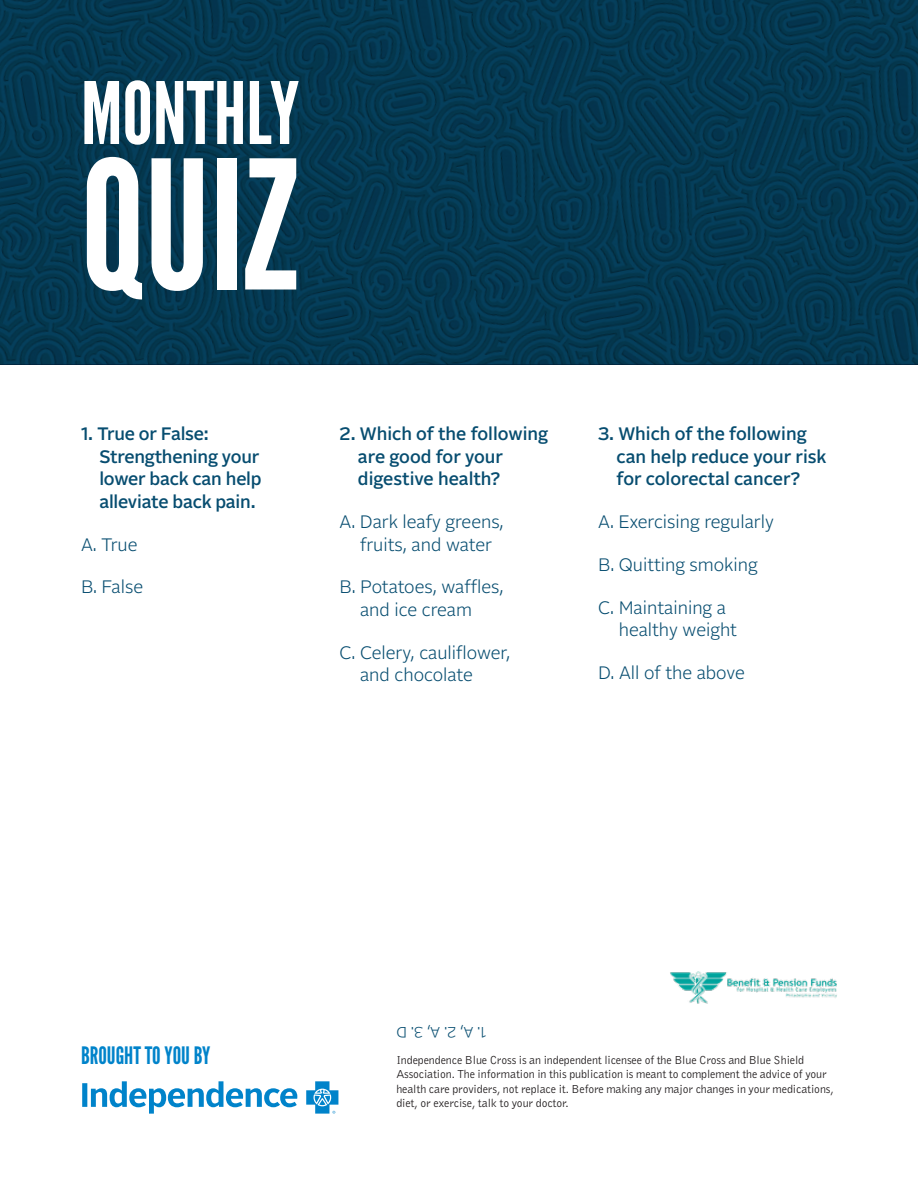
<style>
.page{position:relative;width:918px;height:1188px;background:#fff}
.page>*{position:absolute;margin:0;border:0;box-sizing:border-box;transform-origin:0 0}
.t1{font:178.5px "League Gothic";color:#fff}
.t2{font:85.8px "League Gothic";color:#fff}
.t3{font:24px "League Gothic";color:#0083ca}
.t4{font:300 18px/22.5px "Alrightv 2 Normal LP";color:#074d70}
.t5{font:500 18px/22.5px "Alrightv 2 Normal LP";letter-spacing:-.005em;color:#074d70}
.t6{font:300 15px "Alrightv 2 Normal LP";color:#074d70}
.t7{font:12px/14.4px "Bell Gothic";letter-spacing:-.01em;color:#231f20}
</style>
<div class="page">
<img style="left:0;top:0;width:918px;height:364px">
<svg style="left:82px;top:1081px;width:256px;height:33px"></svg>
<img style="left:670px;top:971px;width:167px;height:33px">
<p class="t2" style="left:81px;top:62px;width:220px">MONTHLY</p>
<p class="t1" style="left:81px;top:120px;width:219px">QUIZ</p>
<p class="t5" style="left:99px;top:422px;width:164px;text-indent:-18px">1. True or False:<br>Strengthening your lower back can help alleviate back pain.</p>
<p class="t4" style="left:81px;top:532px;width:58px">A. True</p>
<p class="t4" style="left:81px;top:575px;width:64px">B. False</p>
<p class="t5" style="left:358px;top:422px;width:192px;text-indent:-18px">2. Which of the following are good for your digestive health?</p>
<p class="t4" style="left:340px;top:510px;width:166px;text-align:center">A. Dark leafy greens, fruits, and water</p>
<p class="t4" style="left:360px;top:575px;width:145px;text-indent:-21px">B. Potatoes, waffles, and ice cream</p>
<p class="t4" style="left:360px;top:640px;width:152px;text-indent:-21px">C. Celery, cauliflower, and chocolate</p>
<p class="t5" style="left:617px;top:422px;width:211px;text-indent:-18px">3. Which of the following can help reduce your risk for colorectal cancer?</p>
<p class="t4" style="left:598px;top:510px;width:177px">A. Exercising regularly</p>
<p class="t4" style="left:598px;top:552px;width:161px">B. Quitting smoking</p>
<p class="t4" style="left:619px;top:595px;width:120px;text-indent:-21px">C. Maintaining a healthy weight</p>
<p class="t4" style="left:598px;top:660px;width:148px">D. All of the above</p>
<p class="t3" style="left:81px;top:1042px;width:131px">BROUGHT TO YOU BY</p>
<p class="t6" style="left:486px;top:1042px;width:91px;rotate:-180deg">1. A, 2. A, 3. D</p>
<p class="t7" style="left:396px;top:1052px;width:439px">Independence Blue Cross is an independent licensee of the Blue Cross and Blue Shield Association. The information in this publication is meant to complement the advice of your health care providers, not replace it. Before making any major changes in your medications, diet, or exercise, talk to your doctor.</p>
</div>
